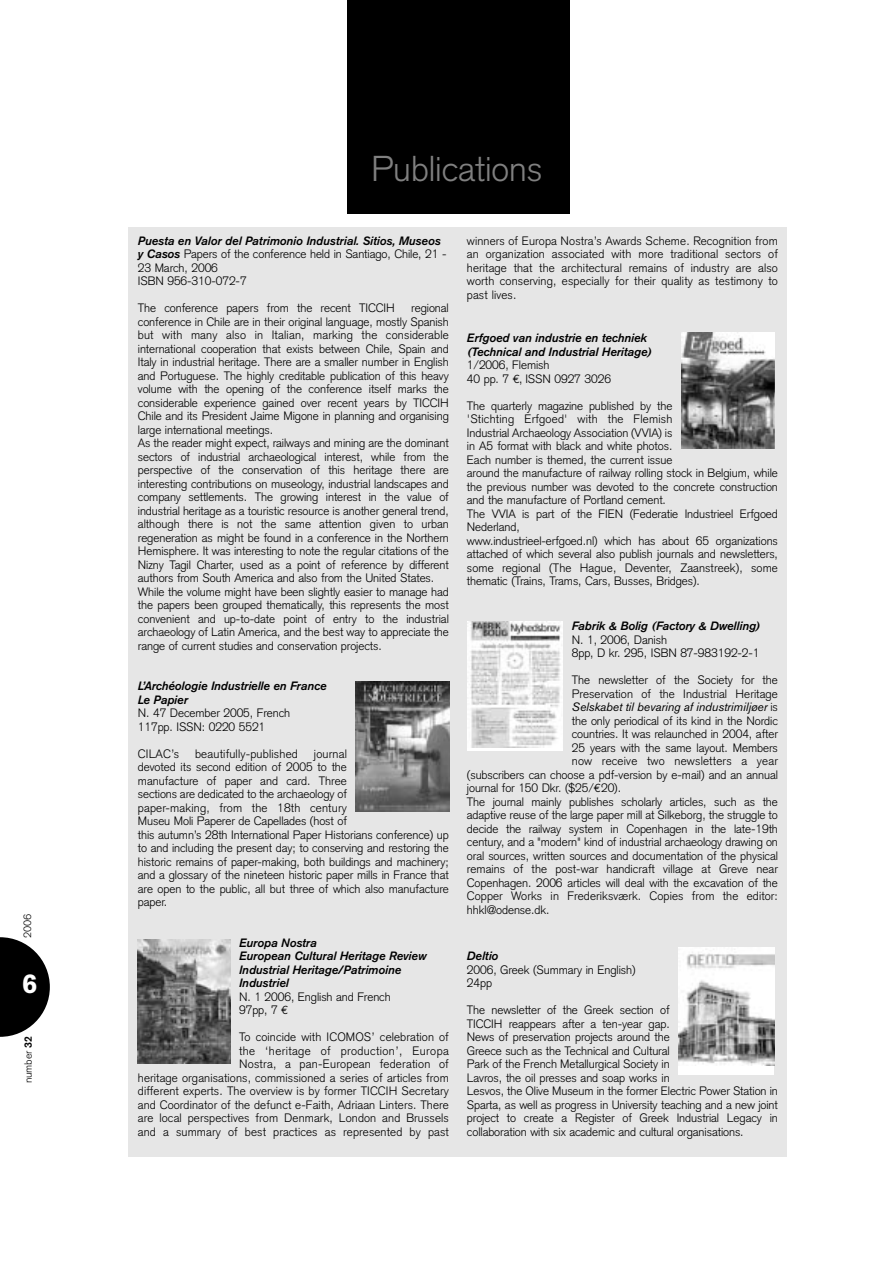
<style>
.page{position:relative;width:893px;height:1263px;background:#fff}
.page>*{position:absolute;margin:0;border:0;box-sizing:border-box;transform-origin:0 0}
.t1{font:300 35.4px "Akzidenz Grotesk";color:#808080}
.t2{font:700 27px "Akzidenz Grotesk BE";color:#fff}
.t3{font:300 12px/13.5px "Akzidenz Grotesk";letter-spacing:-.005em;color:#000}
.t4{font:italic 500 12px/13.5px "Akzidenz Grotesk BE";letter-spacing:-.005em;color:#000}
.t5{font:300 12px "Akzidenz Grotesk";letter-spacing:.015em;color:#000}
.t6{font:italic 12px "Akzidenz Grotesk BE";letter-spacing:-.005em;color:#000}
.t7{font:300 10.5px "Akzidenz Grotesk BE";letter-spacing:-.015em;color:#000}
.s1{font-family:"Akzidenz Grotesk";font-weight:700}
.s2{font-family:"Akzidenz Grotesk BE";font-weight:500;font-style:italic}
.s3{font-family:"Euro Mono";font-weight:400}
.s4{font-family:"Akzidenz Grotesk BE"}
.s5{font-family:"Akzidenz Grotesk";font-weight:300;font-style:normal}
</style>
<div class="page">
<svg style="left:0;top:937px;width:50px;height:100px"></svg>
<div style="left:347px;top:0;width:222px;height:213px;background:#000"></div>
<div style="left:129px;top:227px;width:657px;height:930px;background:#e6e6e6"></div>
<img style="left:356px;top:681px;width:93px;height:131px">
<div style="left:678px;top:947px;width:96px;height:127px;background:#fff"></div>
<img style="left:678px;top:949px;width:96px;height:117px">
<div style="left:467px;top:622px;width:96px;height:129px;background:#fff"></div>
<img style="left:467px;top:622px;width:94px;height:126px">
<img style="left:137px;top:940px;width:93px;height:124px">
<img style="left:681px;top:332px;width:93px;height:117px">
<p class="t7" style="left:24px;top:938px;width:26px;rotate:-90deg">2006</p>
<h2 class="t2" style="left:22px;top:974px;width:17px">6</h2>
<p class="t7" style="left:24px;top:1083px;width:48px;rotate:-90deg">number <span class="s1">32</span></p>
<h1 class="t1" style="left:371px;top:156px;width:173px">Publications</h1>
<p class="t4" style="left:138px;top:235px;width:304px">Puesta en Valor del Patrimonio Industrial. Sitios, Museos</p>
<p class="t3" style="left:138px;top:249px;width:310px"><span class="s2">y Casos</span> Papers of the conference held in Santiago, Chile, 21 -<br>23 March, 2006<br>ISBN 956-310-072-7</p>
<p class="t3" style="left:138px;top:303px;width:258px">The conference papers from the recent TICCIH</p>
<p class="t3" style="left:138px;top:303px;width:312px;text-indent:273px">regional conference in Chile are in their original language, mostly Spanish but with many also in Italian, marking the considerable international cooperation that exists between Chile, Spain and Italy in industrial heritage. There are a smaller number in English and Portuguese. The highly creditable publication of this heavy volume with the opening of the conference itself marks the considerable experience gained over recent years by TICCIH Chile and its President Jaime Migone in planning and organising large international meetings.<br>As the reader might expect, railways and mining are the dominant sectors of industrial archaeological interest, while from the perspective of the conservation of this heritage there are interesting contributions on museology, industrial landscapes and company settlements. The growing interest in the value of industrial heritage as a touristic resource is another general trend, although there is not the same attention given to urban regeneration as might be found in a conference in the Northern Hemisphere. It was interesting to note the regular citations of the Nizny Tagil Charter, used as a point of reference by different authors from South America and also from the United States.<br>While the volume might have been slightly easier to manage had the papers been grouped thematically, this represents the most convenient and up-to-date point of entry to the industrial archaeology of Latin America, and the best way to appreciate the range of current studies and conservation projects.</p>
<p class="t4" style="left:138px;top:680px;width:190px">L’Archéologie Industrielle en France<br>Le Papier</p>
<p class="t3" style="left:138px;top:708px;width:154px">N. 47 December 2005, French<br>117pp. ISSN: 0220 5521</p>
<p class="t3" style="left:138px;top:748px;width:43px">CILAC’s</p>
<p class="t5" style="left:195px;top:749px;width:104px">beautifully-published</p>
<p class="t3" style="left:138px;top:748px;width:312px;text-indent:176px">journal<br>devoted its second edition of 2005 to the<br>manufacture of paper and card. Three<br>sections are dedicated to the archaeology of<br>paper-making, from the 18th century<br>Museu Moli Paperer de Capellades (host of<br>this autumn’s 28th International Paper Historians conference) up to and including the present day; to conserving and restoring the historic remains of paper-making, both buildings and machinery; and a glossary of the nineteen historic paper mills in France that are open to the public, all but three of which also manufacture paper.</p>
<p class="t4" style="left:239px;top:937px;width:189px">Europa Nostra<br>European Cultural Heritage Review<br>Industrial Heritage/Patrimoine<br>Industriel</p>
<p class="t3" style="left:239px;top:991px;width:153px">N. 1 2006, English and French<br>97pp, 7 <span class="s3">€</span></p>
<p class="t3" style="left:138px;top:1032px;width:312px;text-align:right">To coincide with ICOMOS’ celebration of<br>the ‘heritage of production’, Europa<br>Nostra, a pan-European federation of<br>heritage organisations, commissioned a series of articles from different experts. The overview is by former TICCIH Secretary and Coordinator of the defunct e-Faith, Adriaan Linters. There are local perspectives from Denmark, London and Brussels and a summary of best practices as represented by past</p>
<p class="t3" style="left:467px;top:235px;width:312px;text-align:justify">winners of Europa Nostra’s Awards Scheme. Recognition from an organization associated with more traditional sectors of heritage that the architectural remains of industry are also worth conserving, especially for their quality as testimony to past lives.</p>
<p class="t4" style="left:467px;top:333px;width:187px">Erfgoed van industrie en techniek (Technical and Industrial Heritage)</p>
<p class="t3" style="left:467px;top:360px;width:146px">1/2006, Flemish<br>40 pp. 7 <span class="s3">€</span><span class="s4">,</span> ISSN 0927 3026</p>
<p class="t3" style="left:467px;top:400px;width:312px">The quarterly magazine published by the<br>'Stichting Erfgoed' with the Flemish<br>Industrial Archaeology Association (VVIA) is<br>in A5 format with black and white photos.<br>Each number is themed, the current issue<br>around the manufacture of railway rolling stock in Belgium, while the previous number was devoted to the concrete construction and the manufacture of Portland cement.<br>The VVIA is part of the FIEN (Federatie Industrieel Erfgoed Nederland,<br>www.industrieel-erfgoed.nl) which has about 65 organizations attached of which several also publish journals and newsletters, some regional (The Hague, Deventer, Zaanstreek), some thematic (Trains, Trams, Cars, Busses, Bridges).</p>
<p class="t4" style="left:572px;top:621px;width:190px">Fabrik &amp; Bolig (Factory &amp; Dwelling)</p>
<p class="t3" style="left:572px;top:634px;width:189px">N. 1, 2006, Danish<br>8pp, D kr. 295, ISBN 87-983192-2-1</p>
<p class="t3" style="left:572px;top:675px;width:207px">The newsletter of the Society for the<br>Preservation of the Industrial Heritage</p>
<p class="t6" style="left:572px;top:703px;width:207px">Selskabet til bevaring af industrimiljøer <span class="s5">is</span></p>
<p class="t3" style="left:572px;top:715px;width:207px">the only periodical of its kind in the Nordic</p>
<p class="t3" style="left:572px;top:729px;width:207px">countries. It was relaunched in 2004, after</p>
<p class="t3" style="left:572px;top:742px;width:207px">25 years with the same layout. Members</p>
<p class="t5" style="left:572px;top:757px;width:207px">now receive two newsletters a year</p>
<p class="t3" style="left:467px;top:769px;width:312px">(subscribers can choose a pdf-version by e-mail) and an annual</p>
<p class="t3" style="left:467px;top:783px;width:156px">journal for 150 Dkr. ($25/<span class="s3">€</span>20).</p>
<p class="t3" style="left:467px;top:796px;width:312px">The journal mainly publishes scholarly articles, such as the</p>
<p class="t3" style="left:467px;top:810px;width:312px">adaptive reuse of the large paper mill at Silkeborg, the struggle to</p>
<p class="t3" style="left:467px;top:823px;width:312px">decide the railway system in Copenhagen in the late-19th</p>
<p class="t3" style="left:467px;top:837px;width:312px">century, and a "modern" kind of industrial archaeology drawing on</p>
<p class="t3" style="left:467px;top:850px;width:312px">oral sources, written sources and documentation of the physical</p>
<p class="t3" style="left:467px;top:864px;width:312px">remains of the post-war handicraft village at Greve near</p>
<p class="t3" style="left:467px;top:877px;width:312px">Copenhagen. 2006 articles will deal with the excavation of the</p>
<p class="t3" style="left:467px;top:891px;width:312px">Copper Works in Frederiksværk. Copies from the editor:</p>
<p class="t3" style="left:467px;top:904px;width:84px">hhkl@odense.dk.</p>
<p class="t4" style="left:467px;top:951px;width:33px">Deltio</p>
<p class="t3" style="left:467px;top:964px;width:170px">2006, Greek (Summary in English)<br>24pp</p>
<p class="t3" style="left:467px;top:1005px;width:312px">The newsletter of the Greek section of<br>TICCIH reappears after a ten-year gap.<br>News of preservation projects around the<br>Greece such as the Technical and Cultural<br>Park of the French Metallurgical Society in<br>Lavros, the oil presses and soap works in<br>Lesvos, the Olive Museum in the former Electric Power Station in Sparta, as well as progress in University teaching and a new joint project to create a Register of Greek Industrial Legacy in collaboration with six academic and cultural organisations.</p>
</div>
